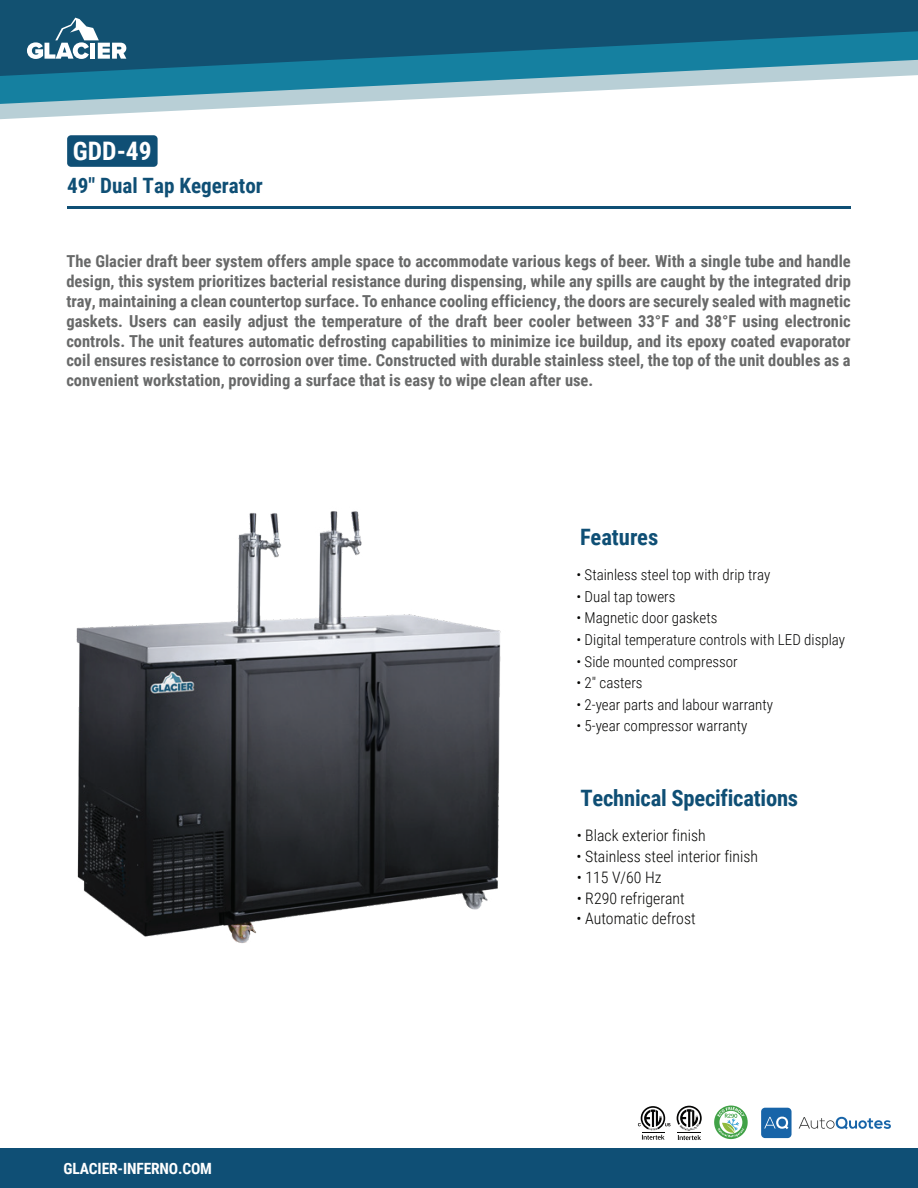
<style>
.page{position:relative;width:918px;height:1188px;background:#fff}
.page>*{position:absolute;margin:0;border:0;box-sizing:border-box;transform-origin:0 0}
.t1{font:700 25.5px "Roboto Condensed";color:#fff}
.t2{font:700 22.65px "Roboto Condensed";letter-spacing:-.01em;color:#0f4f75}
.t3{font:700 21.15px "Roboto Condensed";color:#0f4f75}
.t4{font:700 16.5px/19.8px "Roboto Condensed";color:#686969;text-align:justify}
.t5{font:300 15.75px "Roboto Condensed";color:#050504}
.t6{font:700 15.45px "Roboto Condensed";letter-spacing:-.01em;color:#fff}
.t7{font:300 15px "Roboto Condensed";color:#050504}
</style>
<div class="page">
<div style="left:0;top:1148px;width:918px;height:40px;background:#0f4f75"></div>
<svg style="left:0;top:104px;width:314px;height:15px"></svg>
<svg style="left:0;top:76px;width:897px;height:28px"></svg>
<svg style="left:0;top:0;width:918px;height:76px;background:#196281"></svg>
<svg style="left:27px;top:18px;width:99px;height:41px"></svg>
<svg style="left:638px;top:1106px;width:33px;height:34px"></svg>
<svg style="left:799px;top:1117px;width:92px;height:12px"></svg>
<svg style="left:761px;top:1108px;width:31px;height:30px"></svg>
<div style="left:778px;top:1119px;width:8px;height:8px;background:#1764a8;border-radius:50%"></div>
<svg style="left:714px;top:1106px;width:34px;height:33px"></svg>
<hr style="left:67px;top:207px;width:784px;height:2px;background:#0f4f75">
<div style="left:67px;top:135px;width:91px;height:32px;background:#0f4f75;border-radius:4px"></div>
<img style="left:76px;top:511px;width:425px;height:432px">
<svg style="left:677px;top:1106px;width:25px;height:34px"></svg>
<h1 class="t1" style="left:73px;top:133px;width:80px">GDD-49</h1>
<p class="t3" style="left:67px;top:171px;width:197px">49" Dual Tap Kegerator</p>
<p class="t4" style="left:66px;top:251px;width:786px">The Glacier draft beer system offers ample space to accommodate various kegs of beer. With a single tube and handle design, this system prioritizes bacterial resistance during dispensing, while any spills are caught by the integrated drip tray, maintaining a clean countertop surface. To enhance cooling efficiency, the doors are securely sealed with magnetic gaskets. Users can easily adjust the temperature of the draft beer cooler between 33°F and 38°F using electronic controls. The unit features automatic defrosting capabilities to minimize ice buildup, and its epoxy coated evaporator coil ensures resistance to corrosion over time. Constructed with durable stainless steel, the top of the unit doubles as a convenient workstation, providing a surface that is easy to wipe clean after use.</p>
<h2 class="t2" style="left:580px;top:521px;width:80px">Features</h2>
<p class="t7" style="left:576px;top:564px;width:195px">• Stainless steel top with drip tray</p>
<p class="t7" style="left:576px;top:608px;width:142px">• Magnetic door gaskets</p>
<p class="t7" style="left:576px;top:651px;width:163px">• Side mounted compressor</p>
<p class="t7" style="left:576px;top:586px;width:101px">• Dual tap towers</p>
<p class="t7" style="left:576px;top:629px;width:270px">• Digital temperature controls with LED display</p>
<p class="t7" style="left:576px;top:672px;width:68px">• 2″ casters</p>
<p class="t7" style="left:576px;top:694px;width:198px">• 2-year parts and labour warranty</p>
<p class="t7" style="left:576px;top:716px;width:173px">• 5-year compressor warranty</p>
<h2 class="t2" style="left:581px;top:782px;width:219px">Technical Specifications</h2>
<p class="t6" style="left:64px;top:1157px;width:150px">GLACIER-INFERNO.COM</p>
<p class="t5" style="left:577px;top:825px;width:131px">• Black exterior finish</p>
<p class="t5" style="left:577px;top:846px;width:183px">• Stainless steel interior finish</p>
<p class="t5" style="left:577px;top:887px;width:110px">• R290 refrigerant</p>
<p class="t5" style="left:576px;top:908px;width:121px">• Automatic defrost</p>
<p class="t5" style="left:577px;top:866px;width:86px">• 115 V/60 Hz</p>
</div>
